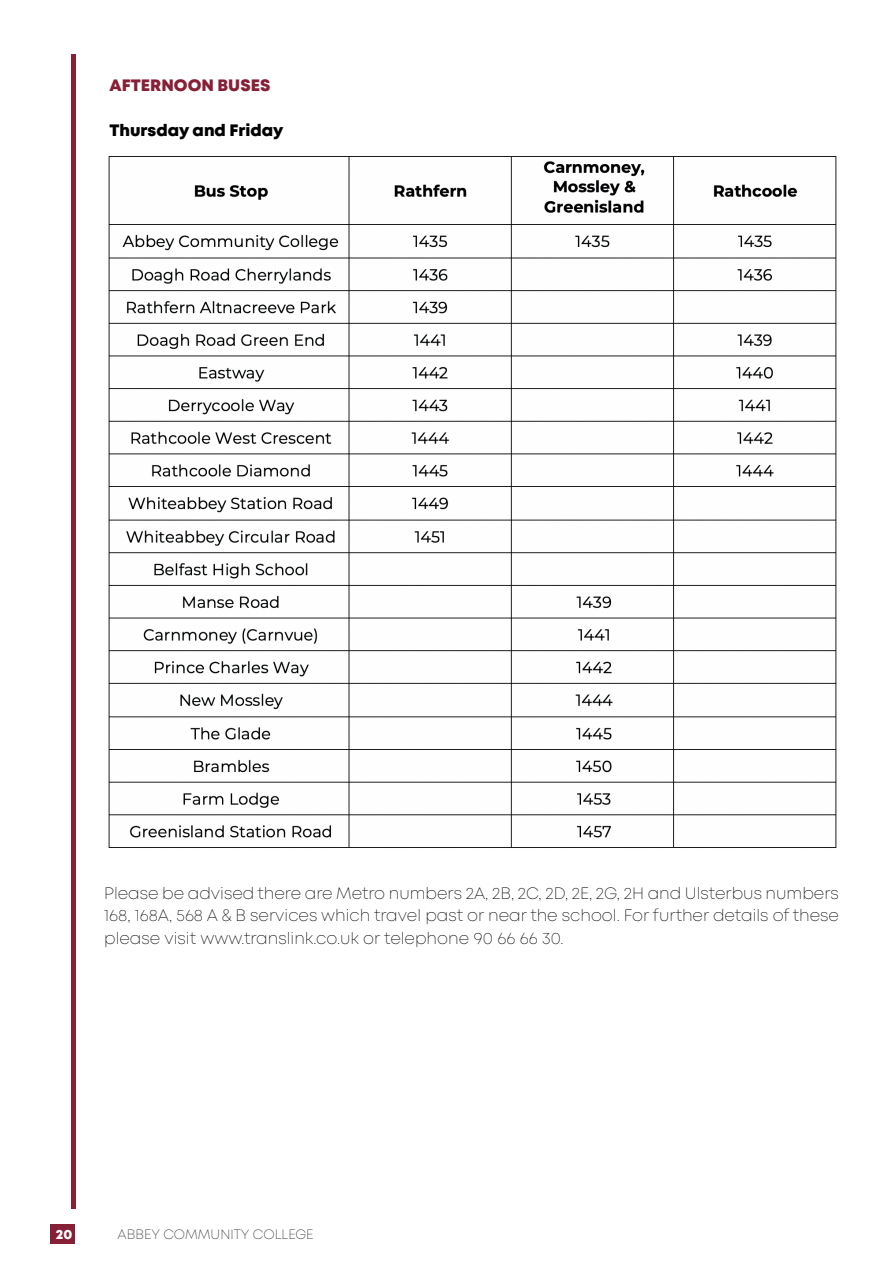
<style>
.page{position:relative;width:893px;height:1263px;background:#fff}
.page>*{position:absolute;margin:0;border:0;box-sizing:border-box;transform-origin:0 0}
.t1{font:16.5px/22.5px "Mont Extra Light DEMO";color:#000001;text-align:justify}
.t2{font:16.5px "Mont Heavy DEMO";color:#000001}
.t3{font:16.5px "Mont Heavy DEMO";color:#872037}
.t4{font:13.5px "Mont Extra Light DEMO";color:#231f20}
.t5{font:13.5px "Mont Heavy DEMO";color:#fff}
</style>
<div class="page">
<div style="left:51px;top:1225px;width:24px;height:19px;background:#862037"></div>
<div style="left:71px;top:54px;width:5px;height:1155px;background:#862037"></div>
<img style="left:108px;top:156px;width:729px;height:692px">
<p class="t3" style="left:109px;top:75px;width:162px">AFTERNOON BUSES</p>
<p class="t2" style="left:109px;top:120px;width:175px">Thursday and Friday</p>
<p class="t1" style="left:104px;top:882px;width:736px">Please be advised there are Metro numbers 2A, 2B, 2C, 2D, 2E, 2G, 2H and Ulsterbus numbers 168, 168A, 568 A &amp; B services which travel past or near the school. For further details of these please visit www.translink.co.uk or telephone 90 66 66 30.</p>
<p class="t5" style="left:56px;top:1226px;width:18px">20</p>
<p class="t4" style="left:118px;top:1226px;width:198px">ABBEY COMMUNITY COLLEGE</p>
</div>
